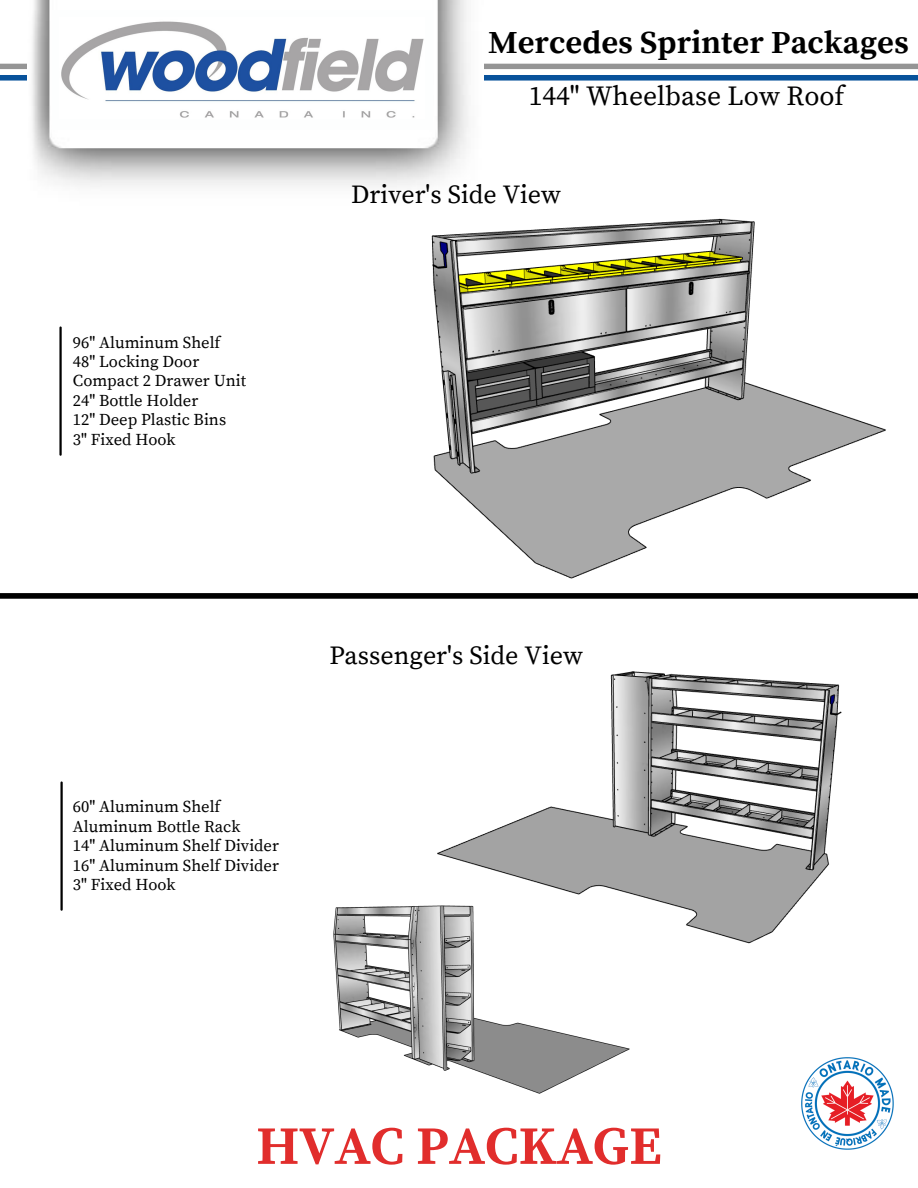
<style>
.page{position:relative;width:918px;height:1188px;background:#fff}
.page>*{position:absolute;margin:0;border:0;box-sizing:border-box;transform-origin:0 0}
.t1{font:700 54px "Source Serif Pro";color:#e12d2c}
.t2{font:700 31.95px "Source Serif Pro";color:#000}
.t3{font:27.45px "Source Serif Pro";color:#000}
.t4{font:25.95px "Source Serif Pro";color:#000}
.t5{font:16.5px "Source Serif Pro";color:#000}
</style>
<div class="page">
<div style="left:0;top:64px;width:918px;height:5px;background:#959595"></div>
<div style="left:0;top:75px;width:918px;height:6px;background:#08529b"></div>
<hr style="left:59px;top:328px;width:3px;height:127px;background:#000">
<hr style="left:60px;top:783px;width:3px;height:127px;background:#000">
<div style="left:0;top:593px;width:918px;height:6px;background:#000"></div>
<img style="left:437px;top:671px;width:405px;height:272px">
<img style="left:333px;top:904px;width:300px;height:190px">
<img style="left:802px;top:1057px;width:92px;height:92px">
<img style="left:431px;top:218px;width:455px;height:361px">
<img style="left:27px;top:0;width:456px;height:187px">
<div style="left:52px;top:10px;width:380px;height:120px;background:#fdfefe"></div>
<img style="left:61px;top:21px;width:363px;height:97px">
<p class="t2" style="left:489px;top:24px;width:422px">Mercedes Sprinter Packages</p>
<p class="t3" style="left:529px;top:80px;width:317px">144" Wheelbase Low Roof</p>
<p class="t5" style="left:73px;top:333px;width:149px">96" Aluminum Shelf</p>
<p class="t5" style="left:73px;top:352px;width:128px">48" Locking Door</p>
<p class="t5" style="left:73px;top:371px;width:175px">Compact 2 Drawer Unit</p>
<p class="t5" style="left:73px;top:391px;width:127px">24" Bottle Holder</p>
<p class="t5" style="left:73px;top:410px;width:155px">12" Deep Plastic Bins</p>
<p class="t5" style="left:73px;top:430px;width:104px">3" Fixed Hook</p>
<p class="t4" style="left:351px;top:179px;width:211px">Driver's Side View</p>
<p class="t4" style="left:329px;top:641px;width:255px">Passenger's Side View</p>
<p class="t5" style="left:73px;top:797px;width:149px">60" Aluminum Shelf</p>
<p class="t5" style="left:73px;top:817px;width:169px">Aluminum Bottle Rack</p>
<p class="t5" style="left:73px;top:836px;width:208px">14" Aluminum Shelf Divider</p>
<p class="t5" style="left:73px;top:855px;width:208px">16" Aluminum Shelf Divider</p>
<p class="t5" style="left:73px;top:875px;width:104px">3" Fixed Hook</p>
<p class="t1" style="left:256px;top:1114px;width:407px">HVAC PACKAGE</p>
</div>
